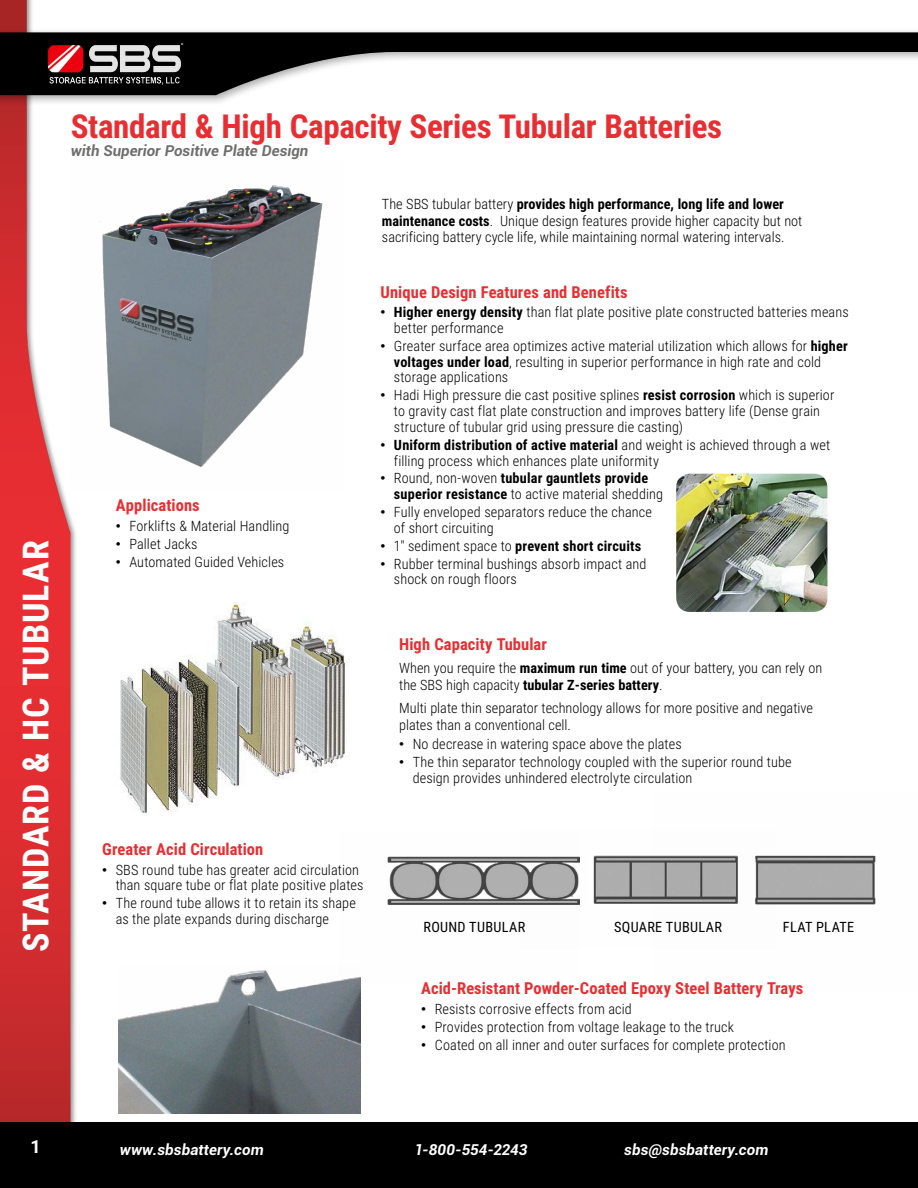
<style>
.page{position:relative;width:918px;height:1188px;background:#fff}
.page>*{position:absolute;margin:0;border:0;box-sizing:border-box;transform-origin:0 0}
.t1{font:700 36px "Roboto Condensed";letter-spacing:.03em;color:#fff}
.t2{font:700 33px "Roboto Condensed";letter-spacing:-.01em;color:#e82e32}
.t3{font:italic 18px "Helvetica Neue CE";letter-spacing:.005em;color:#fff}
.t4{font:700 18px "Roboto";color:#fff}
.t5{font:700 16.5px "Roboto Condensed";letter-spacing:.005em;color:#e82e32}
.t6{font:italic 700 15px "Roboto";letter-spacing:.01em;color:#fff}
.t7{font:italic 700 15px "Roboto";color:#6e6e6d}
.t8{font:300 14.25px/15.8px "Roboto Condensed";letter-spacing:.005em;color:#000}
.t9{font:700 14.25px/15.8px "Roboto Condensed";letter-spacing:.01em;color:#000}
.t10{font:14.25px "Roboto Condensed";letter-spacing:.02em;color:#000}
.s1{font-family:"Gill Sans";font-weight:400;font-stretch:condensed}
.s2{font-weight:700}
.s3{font-weight:300}
</style>
<div class="page">
<div style="left:0;top:0;width:78px;height:1188px;background:#000;opacity:.44"></div>
<svg style="left:0;top:0;width:71px;height:1122px"></svg>
<div style="left:0;top:28px;width:918px;height:79px;background:#000;opacity:.33"></div>
<svg style="left:0;top:32px;width:918px;height:63px"></svg>
<img style="left:47px;top:43px;width:137px;height:42px">
<div style="left:0;top:1122px;width:918px;height:66px;background:#000"></div>
<img style="left:676px;top:474px;width:151px;height:138px">
<img style="left:120px;top:603px;width:229px;height:211px">
<img style="left:593px;top:855px;width:58px;height:49px">
<img style="left:651px;top:855px;width:225px;height:50px">
<img style="left:387px;top:856px;width:193px;height:49px">
<img style="left:69px;top:159px;width:254px;height:333px">
<img style="left:119px;top:970px;width:242px;height:143px">
<h2 class="t2" style="left:71px;top:103px;width:653px">Standard &amp; High Capacity Series Tubular Batteries</h2>
<p class="t7" style="left:71px;top:140px;width:239px">with Superior Positive Plate Design</p>
<h1 class="t1" style="left:10px;top:952px;width:414px;rotate:-90deg">STANDARD &amp; HC TUBULAR</h1>
<p class="t5" style="left:116px;top:494px;width:85px">Applications</p>
<p class="t8" style="left:116px;top:517px;width:175px"><span class="s1">•</span> Forklifts &amp; Material Handling</p>
<p class="t8" style="left:116px;top:535px;width:83px"><span class="s1">•</span> Pallet Jacks</p>
<p class="t8" style="left:116px;top:553px;width:170px"><span class="s1">•</span> Automated Guided Vehicles</p>
<p class="t8" style="left:382px;top:195px;width:422px;line-height:16.5px">The SBS tubular battery <span class="s2">provides high performance, long life and lower maintenance costs</span>. Unique design features provide higher capacity but not sacrificing battery cycle life, while maintaining normal watering intervals.</p>
<p class="t5" style="left:380px;top:280px;width:249px">Unique Design Features and Benefits</p>
<p class="t8" style="left:394px;top:304px;width:456px;text-indent:-13px"><span class="s1">•</span> <span class="s2">Higher energy density</span> than flat plate positive plate constructed batteries means better performance</p>
<p class="t8" style="left:394px;top:338px;width:455px;text-indent:-13px"><span class="s1">•</span> Greater surface area optimizes active material utilization which allows for <span class="s2">higher voltages under load</span>, resulting in superior performance in high rate and cold storage applications</p>
<p class="t8" style="left:394px;top:387px;width:442px;text-indent:-13px"><span class="s1">•</span> Hadi High pressure die cast positive splines <span class="s2">resist corrosion</span> which is superior to gravity cast flat plate construction and improves battery life (Dense grain structure of tubular grid using pressure die casting)</p>
<p class="t8" style="left:394px;top:436px;width:438px;text-indent:-13px"><span class="s1">•</span> <span class="s2">Uniform distribution of active material</span> and weight is achieved through a wet filling process which enhances plate uniformity</p>
<p class="t9" style="left:394px;top:470px;width:271px;text-indent:-13px"><span class="s1">•</span> <span class="s3">Round, non-woven</span> tubular gauntlets provide superior resistance <span class="s3">to active material shedding</span></p>
<p class="t8" style="left:394px;top:504px;width:260px;text-indent:-13px"><span class="s1">•</span> Fully enveloped separators reduce the chance of short circuiting</p>
<p class="t9" style="left:380px;top:537px;width:262px"><span class="s1">•</span> <span class="s3">1" sediment space to</span> prevent short circuits</p>
<p class="t8" style="left:394px;top:555px;width:254px;text-indent:-13px"><span class="s1">•</span> Rubber terminal bushings absorb impact and shock on rough floors</p>
<p class="t5" style="left:399px;top:633px;width:149px">High Capacity Tubular</p>
<p class="t8" style="left:399px;top:660px;width:425px;line-height:16.5px">When you require the <span class="s2">maximum run time</span> out of your battery, you can rely on the SBS high capacity <span class="s2">tubular Z-series battery</span>.</p>
<p class="t8" style="left:399px;top:699px;width:415px;line-height:16.5px">Multi plate thin separator technology allows for more positive and negative plates than a conventional cell.</p>
<p class="t8" style="left:399px;top:736px;width:284px"><span class="s1">•</span> No decrease in watering space above the plates</p>
<p class="t8" style="left:413px;top:754px;width:381px;text-indent:-13px"><span class="s1">•</span> The thin separator technology coupled with the superior round tube design provides unhindered electrolyte circulation</p>
<p class="t5" style="left:102px;top:838px;width:163px">Greater Acid Circulation</p>
<p class="t8" style="left:116px;top:861px;width:249px;text-indent:-13px"><span class="s1">•</span> SBS round tube has greater acid circulation than square tube or flat plate positive plates</p>
<p class="t8" style="left:116px;top:895px;width:242px;text-indent:-13px"><span class="s1">•</span> The round tube allows it to retain its shape as the plate expands during discharge</p>
<p class="t10" style="left:424px;top:916px;width:103px">ROUND TUBULAR</p>
<p class="t10" style="left:614px;top:916px;width:109px">SQUARE TUBULAR</p>
<p class="t10" style="left:783px;top:916px;width:73px">FLAT PLATE</p>
<p class="t5" style="left:421px;top:977px;width:383px">Acid-Resistant Powder-Coated Epoxy Steel Battery Trays</p>
<p class="t8" style="left:421px;top:1000px;width:212px"><span class="s1">•</span> Resists corrosive effects from acid</p>
<p class="t8" style="left:421px;top:1018px;width:314px"><span class="s1">•</span> Provides protection from voltage leakage to the truck</p>
<p class="t8" style="left:421px;top:1036px;width:366px"><span class="s1">•</span> Coated on all inner and outer surfaces for complete protection</p>
<p class="t4" style="left:30px;top:1134px;width:12px">1</p>
<p class="t6" style="left:120px;top:1139px;width:145px">www.sbsbattery.com</p>
<p class="t3" style="left:682px;top:1136px;width:168px">sbs@sbsbattery.com</p>
<p class="t3" style="left:128px;top:1136px;width:171px">www.sbsbattery.com</p>
<p class="t3" style="left:413px;top:1136px;width:132px">1-800-554-2243</p>
<p class="t6" style="left:414px;top:1139px;width:114px">1-800-554-2243</p>
<p class="t6" style="left:624px;top:1139px;width:146px">sbs@sbsbattery.com</p>
</div>
